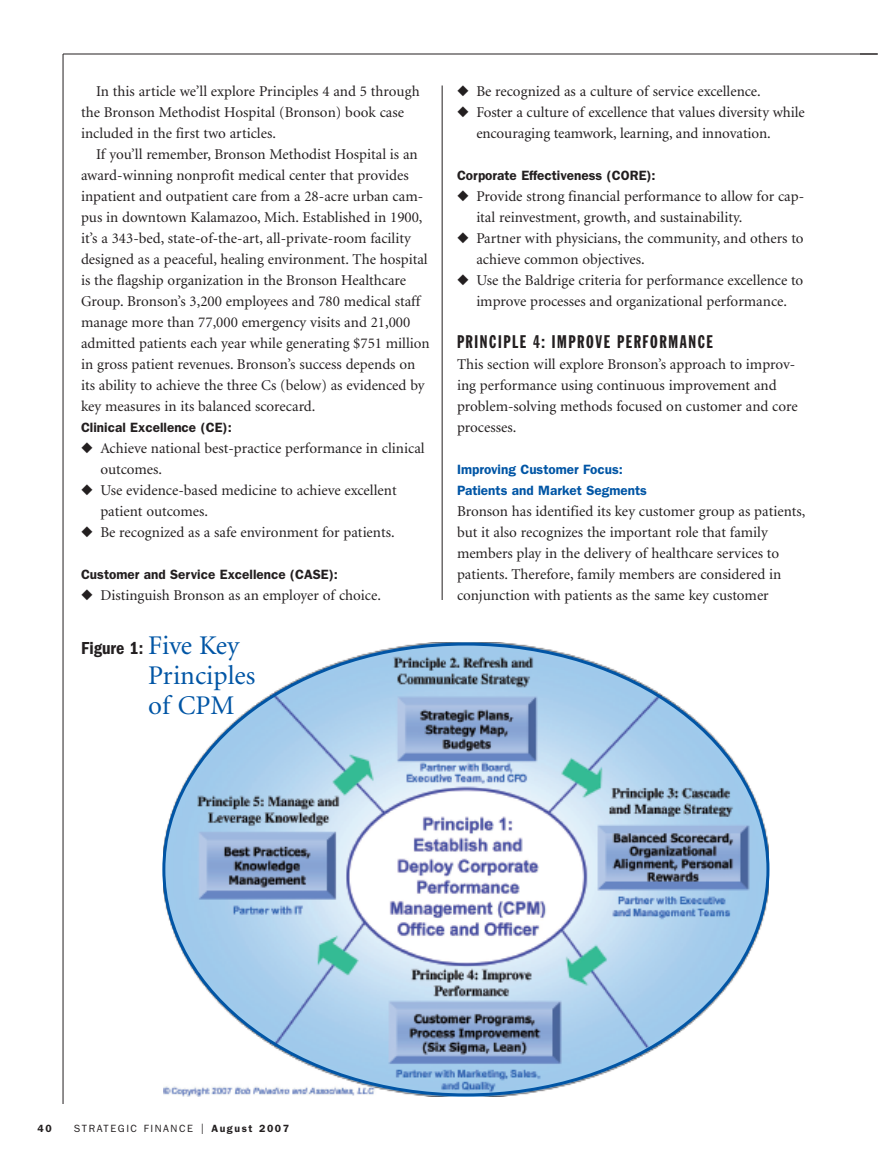
<style>
.page{position:relative;width:878px;height:1161px;background:#fff}
.page>*{position:absolute;margin:0;border:0;box-sizing:border-box;transform-origin:0 0}
.t1{font:27px/30px "Minion";color:#0155a5}
.t2{font:18px "Franklin Gothic Extra Cond";letter-spacing:.09em;color:#231f20}
.t3{font:600 condensed 18px "Franklin Gothic";color:#231f20}
.t4{font:15px/21px "Minion";color:#231f20}
.t5{font:600 13.5px "Franklin Gothic";color:#231f20}
.t6{font:600 13.5px/21px "Franklin Gothic";color:#0155a5}
.t7{font:10.5px "Franklin Gothic";letter-spacing:.15em;color:#231f20}
.t8{font:600 10.5px "Franklin Gothic";color:#231f20}
.s1{font-family:"Minion";font-weight:400;font-stretch:normal;font-size:27px;color:#0155a5}
.s2{font-size:15px}
.s3{font-weight:600}
</style>
<div class="page">
<hr style="left:63px;top:54px;width:814px;height:1px;background:#231f20">
<hr style="left:63px;top:54px;width:1px;height:1050px;background:#231f20">
<hr style="left:442px;top:85px;width:1px;height:515px;background:#231f20">
<svg style="left:162px;top:643px;width:607px;height:453px"></svg>
<p class="t4" style="left:81px;top:82px;width:340px;text-indent:15px">In this article we’ll explore Principles 4 and 5 through the Bronson Methodist Hospital (Bronson) book case included in the first two articles.</p>
<p class="t4" style="left:81px;top:145px;width:350px;text-indent:15px">If you’ll remember, Bronson Methodist Hospital is an award-winning nonprofit medical center that provides inpatient and outpatient care from a 28-acre urban cam&shy;pus in downtown Kalamazoo, Mich. Established in 1900, it’s a 343-bed, state-of-the-art, all-private-room facility designed as a peaceful, healing environment. The hospital is the flagship organization in the Bronson Healthcare Group. Bronson’s 3,200 employees and 780 medical staff manage more than 77,000 emergency visits and 21,000 admitted patients each year while generating $751 million in gross patient revenues. Bronson’s success depends on its ability to achieve the three Cs (below) as evidenced by key measures in its balanced scorecard.</p>
<p class="t5" style="left:81px;top:423px;width:152px">Clinical Excellence (CE):</p>
<p class="t4" style="left:100px;top:439px;width:326px;text-indent:-19px">◆ Achieve national best-practice performance in clinical outcomes.</p>
<p class="t4" style="left:100px;top:481px;width:298px;text-indent:-19px">◆ Use evidence-based medicine to achieve excellent patient outcomes.</p>
<p class="t4" style="left:81px;top:523px;width:315px">◆ Be recognized as a safe environment for patients.</p>
<p class="t5" style="left:81px;top:570px;width:258px">Customer and Service Excellence (CASE):</p>
<p class="t4" style="left:81px;top:586px;width:301px">◆ Distinguish Bronson as an employer of choice.</p>
<p class="t3" style="left:81px;top:642px;width:160px">Figure 1: <span class="s1">Five Key</span></p>
<h1 class="t1" style="left:148px;top:662px;width:109px">Principles of CPM</h1>
<p class="t4" style="left:457px;top:82px;width:305px">◆ Be recognized as a culture of service excellence.</p>
<p class="t4" style="left:476px;top:103px;width:330px;text-indent:-19px">◆ Foster a culture of excellence that values diversity while encouraging teamwork, learning, and innovation.</p>
<p class="t5" style="left:457px;top:171px;width:200px">Corporate Effectiveness (CORE):</p>
<p class="t4" style="left:476px;top:187px;width:329px;text-indent:-19px">◆ Provide strong financial performance to allow for cap&shy;ital reinvestment, growth, and sustainability.</p>
<p class="t4" style="left:476px;top:229px;width:329px;text-indent:-19px">◆ Partner with physicians, the community, and others to achieve common objectives.</p>
<p class="t4" style="left:457px;top:271px;width:348px;text-align:center">◆ Use the Baldrige criteria for performance excellence to improve processes and organizational performance.</p>
<p class="t2" style="left:457px;top:335px;width:257px">PRINCIPLE 4: IMPROVE PERFORMANCE</p>
<p class="t4" style="left:457px;top:355px;width:342px">This section will explore Bronson’s approach to improv&shy;ing performance using continuous improvement and problem-solving methods focused on customer and core processes.</p>
<p class="t6" style="left:457px;top:460px;width:191px">Improving Customer Focus:<br>Patients and Market Segments</p>
<p class="t4" style="left:457px;top:502px;width:350px">Bronson has identified its key customer group as patients, but it also recognizes the important role that family members play in the delivery of healthcare services to patients. Therefore, family members are considered in conjunction with patients as the same key customer</p>
<p class="t8" style="left:38px;top:1125px;width:16px">40</p>
<p class="t7" style="left:74px;top:1125px;width:217px">STRATEGIC FINANCE <span class="s2">I</span> <span class="s3">August 2007</span></p>
</div>
